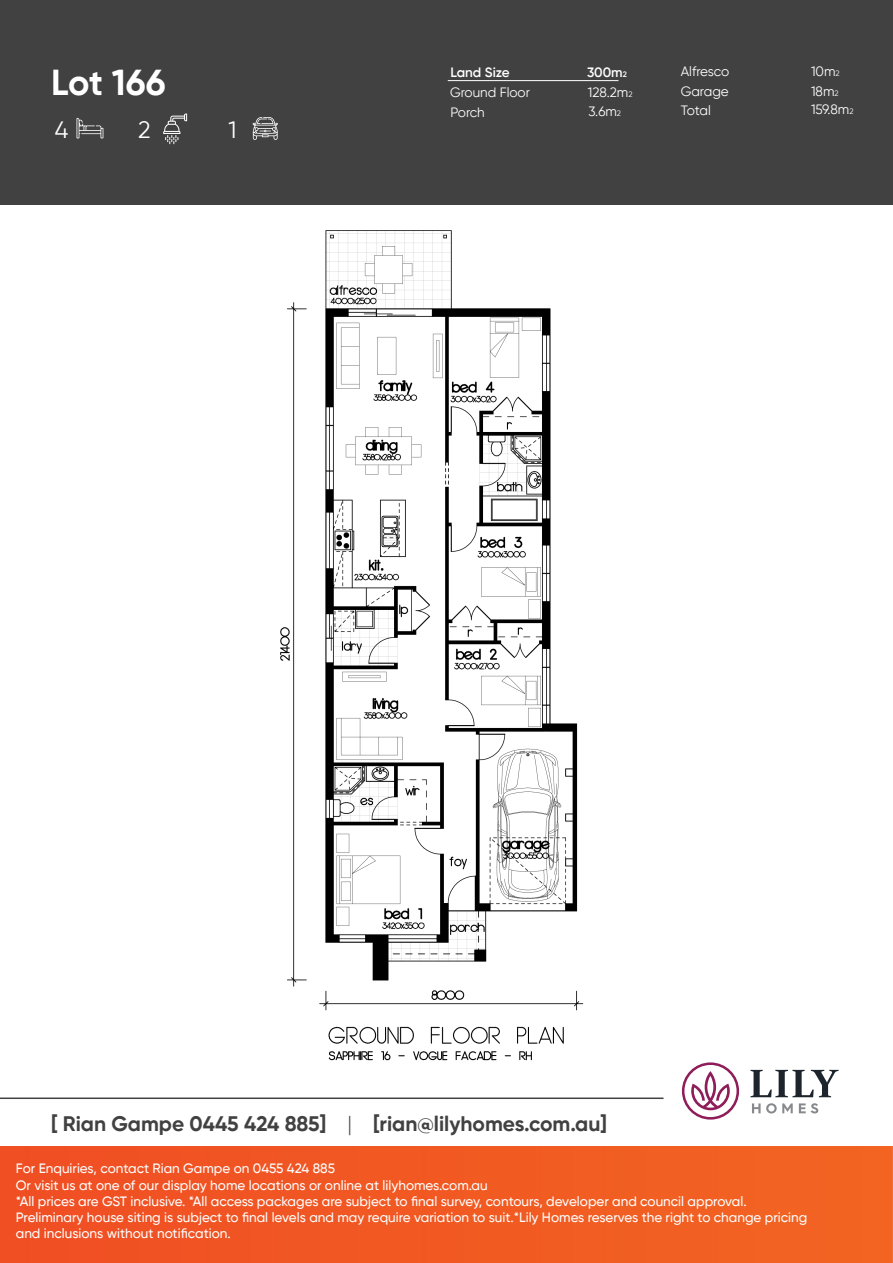
<style>
.page{position:relative;width:893px;height:1263px;background:#fff}
.page>*{position:absolute;margin:0;border:0;box-sizing:border-box;transform-origin:0 0}
.t1{font:700 36px "Gilroy";letter-spacing:-.005em;color:#fff}
.t2{font:23.55px "Gilroy";color:#fff}
.t3{font:700 21px "Gilroy";color:#414142}
.t4{font:500 13.5px/16.2px "Gilroy";color:#fff}
.t5{font:13.5px/19px "Gilroy";color:#fff}
.t6{font:600 13.5px "Gilroy";color:#fff}
.s1{font-size:7.8px}
.s2{font-weight:300}
</style>
<div class="page">
<img style="left:0;top:1147px;width:893px;height:116px">
<hr style="left:0;top:1097px;width:663px;height:2px;background:#414142">
<svg style="left:692px;top:1113px;width:37px;height:6px"></svg>
<div style="left:0;top:0;width:893px;height:204px;background:#414142"></div>
<svg style="left:163px;top:114px;width:24px;height:30px"></svg>
<svg style="left:253px;top:117px;width:25px;height:23px"></svg>
<svg style="left:77px;top:118px;width:26px;height:20px"></svg>
<hr style="left:448px;top:80px;width:170px;height:1px;background:#fff">
<img style="left:11px;top:204px;width:878px;height:909px">
<h1 class="t1" style="left:51px;top:60px;width:116px">Lot 166</h1>
<h2 class="t2" style="left:55px;top:115px;width:15px">4</h2>
<h2 class="t2" style="left:138px;top:116px;width:14px">2</h2>
<h2 class="t2" style="left:229px;top:115px;width:10px">1</h2>
<h1 class="t1" style="left:145px;top:60px;width:21px">5</h1>
<p class="t6" style="left:450px;top:63px;width:61px">Land Size</p>
<p class="t6" style="left:587px;top:63px;width:41px">300m<span class="s1">2</span></p>
<p class="t5" style="left:681px;top:62px;width:50px">Alfresco</p>
<p class="t5" style="left:811px;top:62px;width:30px">10m<span class="s1">2</span></p>
<p class="t5" style="left:681px;top:81px;width:50px">Garage</p>
<p class="t5" style="left:811px;top:81px;width:29px">18m<span class="s1">2</span></p>
<p class="t5" style="left:450px;top:82px;width:82px">Ground Floor</p>
<p class="t5" style="left:588px;top:82px;width:46px">128.2m<span class="s1">2<br></span>3.6m<span class="s1">2</span></p>
<p class="t6" style="left:449px;top:84px;width:61px">Land Size</p>
<p class="t6" style="left:586px;top:84px;width:41px">300m<span class="s1">2</span></p>
<p class="t5" style="left:677px;top:83px;width:50px">Alfresco</p>
<p class="t5" style="left:807px;top:83px;width:24px">9m<span class="s1">2</span></p>
<p class="t5" style="left:450px;top:102px;width:36px">Porch</p>
<p class="t5" style="left:811px;top:100px;width:44px">159.8m<span class="s1">2</span></p>
<p class="t5" style="left:681px;top:101px;width:32px">Total</p>
<p class="t5" style="left:586px;top:102px;width:33px">116m<span class="s1">2</span></p>
<p class="t5" style="left:677px;top:103px;width:36px">Porch</p>
<p class="t5" style="left:807px;top:103px;width:32px">1.2m<span class="s1">2</span></p>
<h3 class="t3" style="left:51px;top:1110px;width:557px">[ Rian Gampe 0445 424 885] <span class="s2">|</span> [rian@lilyhomes.com.au]</h3>
<p class="t4" style="left:16px;top:1160px;width:793px">For Enquiries, contact Rian Gampe on 0455 424 885<br>Or visit us at one of our display home locations or online at lilyhomes.com.au<br>*All prices are GST inclusive. *All access packages are subject to final survey, contours, developer and council approval.<br>Preliminary house siting is subject to final levels and may require variation to suit.*Lily Homes reserves the right to change pricing and inclusions without notification.</p>
</div>
